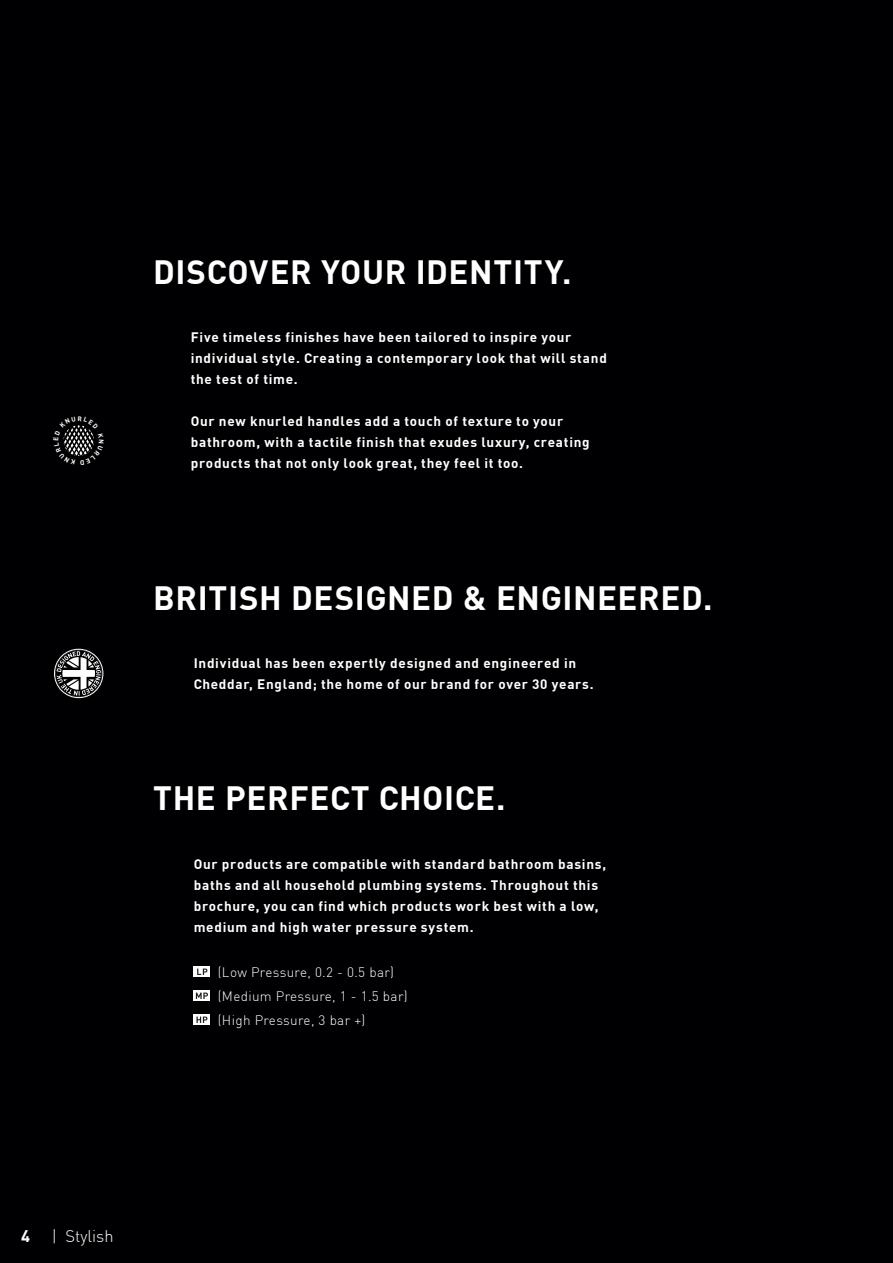
<style>
.page{position:relative;width:893px;height:1263px;background:#000002}
.page>*{position:absolute;margin:0;border:0;box-sizing:border-box;transform-origin:0 0}
.t1{font:700 33px "DIN";letter-spacing:.02em;color:#fff}
.t2{font:300 16.5px "DIN";color:#fff}
.t3{font:700 16.5px "DIN";color:#fff}
.t4{font:700 13.5px/21px "DIN";letter-spacing:.055em;color:#fff}
.t5{font:300 13.5px/24px "DIN";letter-spacing:.025em;color:#fff}
</style>
<div class="page">
<svg style="left:194px;top:967px;width:16px;height:10px"></svg>
<svg style="left:194px;top:991px;width:16px;height:10px"></svg>
<svg style="left:194px;top:1015px;width:16px;height:10px"></svg>
<svg style="left:54px;top:649px;width:49px;height:49px"></svg>
<svg style="left:63px;top:425px;width:31px;height:31px"></svg>
<h1 class="t1" style="left:153px;top:250px;width:420px">DISCOVER YOUR IDENTITY.</h1>
<p class="t4" style="left:191px;top:326px;width:418px">Five timeless finishes have been tailored to inspire your individual style. Creating a contemporary look that will stand the test of time.</p>
<p class="t4" style="left:191px;top:410px;width:400px">Our new knurled handles add a touch of texture to your bathroom, with a tactile finish that exudes luxury, creating products that not only look great, they feel it too.</p>
<h1 class="t1" style="left:153px;top:576px;width:561px">BRITISH DESIGNED &amp; ENGINEERED.</h1>
<p class="t4" style="left:194px;top:652px;width:401px">Individual has been expertly designed and engineered in<br>Cheddar, England; the home of our brand for over 30 years.</p>
<h1 class="t1" style="left:153px;top:777px;width:354px">THE PERFECT CHOICE.</h1>
<p class="t4" style="left:194px;top:853px;width:414px">Our products are compatible with standard bathroom basins, baths and all household plumbing systems. Throughout this brochure, you can find which products work best with a low, medium and high water pressure system.</p>
<p class="t5" style="left:218px;top:960px;width:191px">(Low Pressure, 0.2 - 0.5 bar) (Medium Pressure, 1 - 1.5 bar) (High Pressure, 3 bar +)</p>
<p class="t3" style="left:21px;top:1225px;width:10px">4</p>
<p class="t2" style="left:52px;top:1225px;width:63px">| Stylish</p>
</div>
